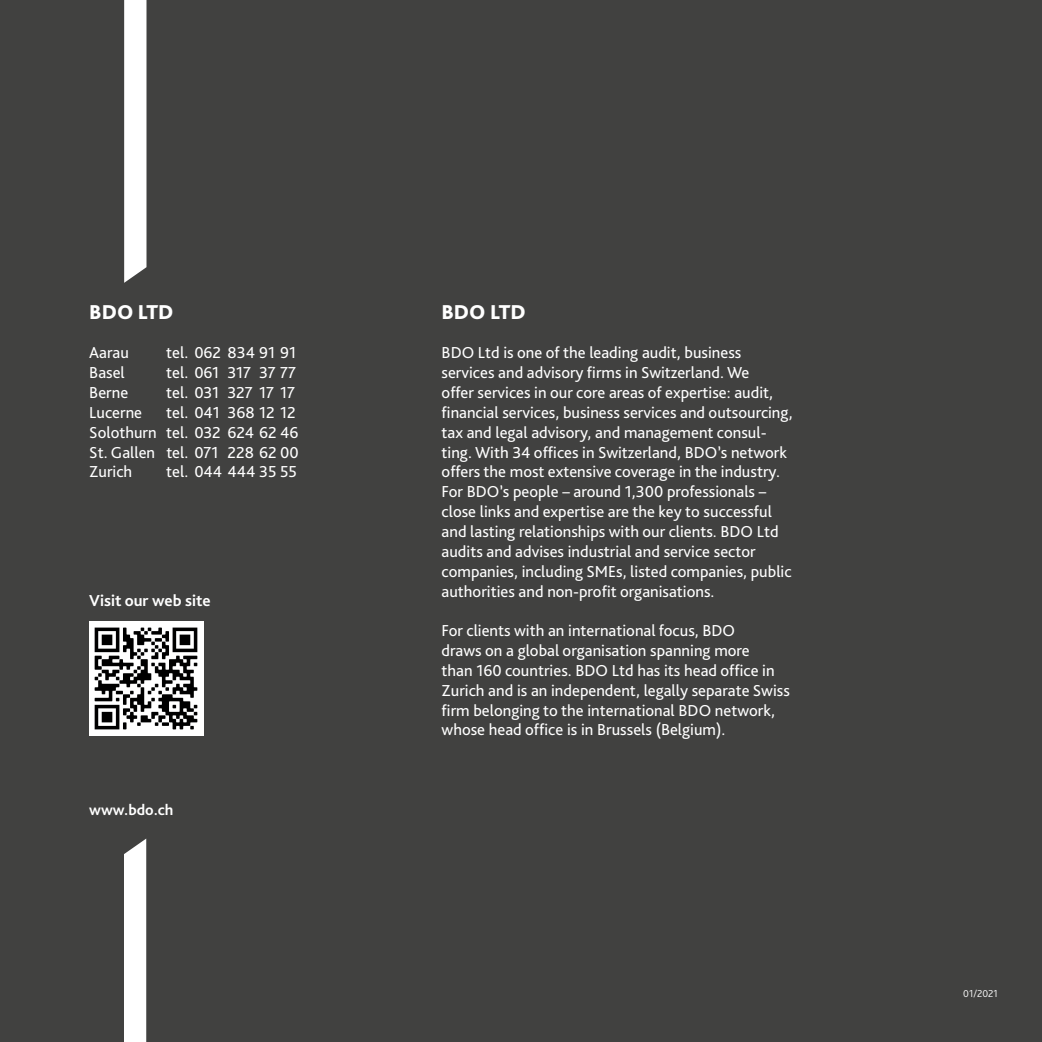
<style>
.page{position:relative;width:1042px;height:1042px;background:#414140}
.page>*{position:absolute;margin:0;border:0;box-sizing:border-box;transform-origin:0 0}
.t1{font:800 21px "Bliss Pro";color:#fff}
.t2{font:16.62px/19.8px "Bliss Pro";color:#fff}
.t3{font:700 16.62px "Bliss Pro";color:#fff}
.t4{font:700 15.75px "Bliss Pro";color:#fff}
.t5{font:300 10.5px "Bliss Pro";color:#fff}
</style>
<div class="page">
<div style="left:124px;top:839px;width:22px;height:203px;background:#fff"></div>
<svg style="left:124px;top:0;width:22px;height:283px;background:#f8f8f8"></svg>
<img style="left:89px;top:621px;width:114px;height:114px">
<p class="t1" style="left:89px;top:304px;width:86px">BDO LTD</p>
<p class="t2" style="left:89px;top:344px;width:41px">Aarau</p>
<p class="t2" style="left:166px;top:344px;width:131px">tel. 062 834 91 91</p>
<p class="t2" style="left:89px;top:364px;width:37px">Basel</p>
<p class="t2" style="left:166px;top:364px;width:131px">tel. 061 317 37 77</p>
<p class="t2" style="left:89px;top:384px;width:40px">Berne</p>
<p class="t2" style="left:166px;top:384px;width:130px">tel. 031 327 17 17</p>
<p class="t2" style="left:89px;top:404px;width:54px">Lucerne</p>
<p class="t2" style="left:89px;top:404px;width:211px;text-indent:77px">tel. 041 368 12 12<br>Solothurn tel. 032 624 62 46<br>St. Gallen tel. 071 228 62 00<br>Zurich</p>
<p class="t2" style="left:166px;top:463px;width:132px">tel. 044 444 35 55</p>
<p class="t3" style="left:89px;top:594px;width:123px">Visit our web site</p>
<p class="t4" style="left:89px;top:803px;width:86px">www.bdo.ch</p>
<p class="t1" style="left:441px;top:304px;width:86px">BDO LTD</p>
<p class="t2" style="left:441px;top:344px;width:352px">BDO Ltd is one of the leading audit, business services and advisory firms in Switzerland. We<br>offer services in our core areas of expertise: audit, financial services, business services and outsourcing, tax and legal advisory, and management consul&shy;ting. With 34 offices in Switzerland, BDO’s network offers the most extensive coverage in the industry.<br>For BDO’s people – around 1,300 professionals – close links and expertise are the key to successful and lasting relationships with our clients. BDO Ltd audits and advises industrial and service sector companies, including SMEs, listed companies, public authorities and non-profit organisations.</p>
<p class="t2" style="left:441px;top:622px;width:350px">For clients with an international focus, BDO<br>draws on a global organisation spanning more<br>than 160 countries. BDO Ltd has its head office in Zurich and is an independent, legally separate Swiss firm belonging to the international BDO network, whose head office is in Brussels (Belgium).</p>
<p class="t5" style="left:963px;top:990px;width:36px">01/2021</p>
</div>
